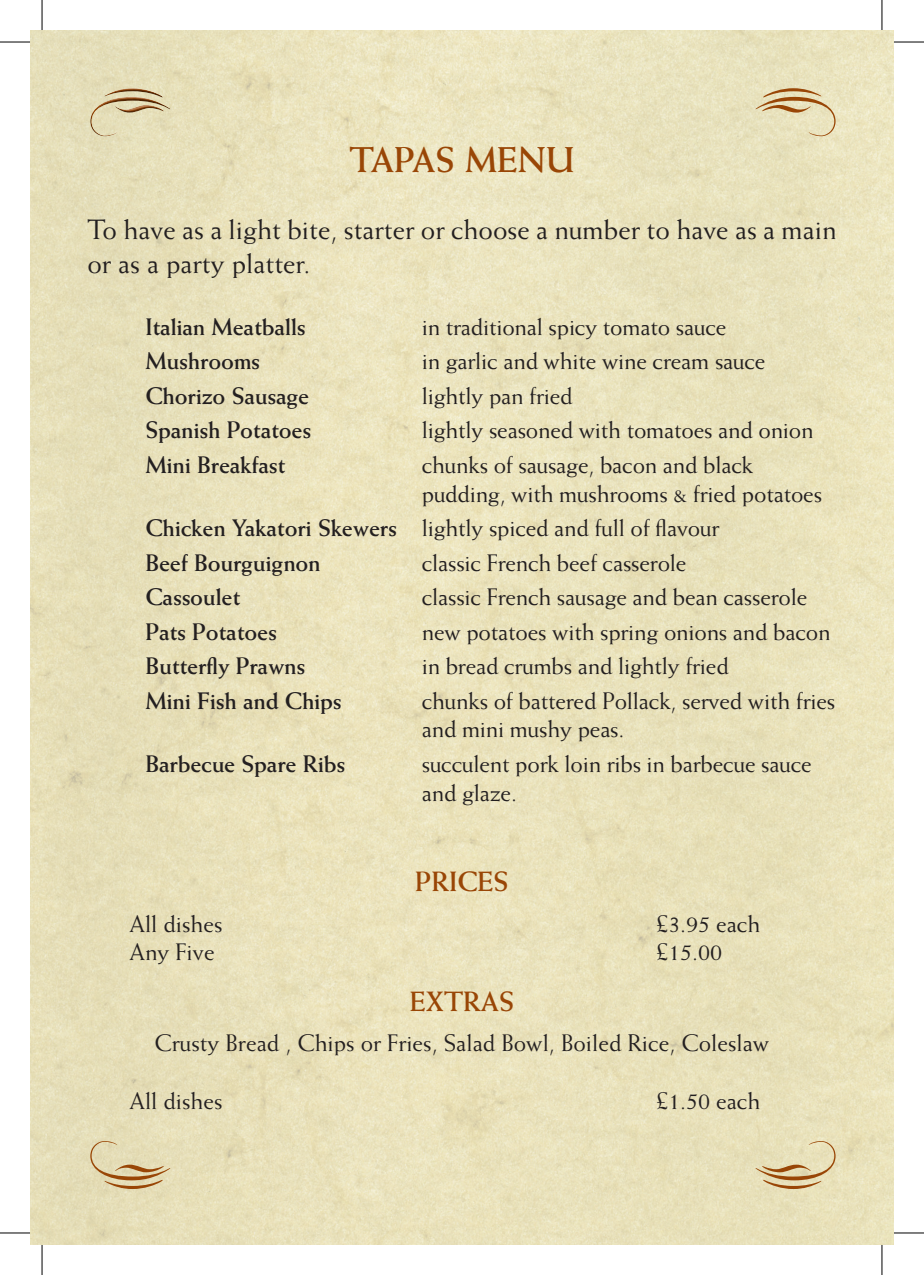
<style>
.page{position:relative;width:924px;height:1275px;background:#fff}
.page>*{position:absolute;margin:0;border:0;box-sizing:border-box;transform-origin:0 0}
.t1{font:700 36px "Weiss";color:#994606}
.t2{font:28px/33.6px "Weiss";color:#231f20}
.t3{font:700 28px "Weiss";color:#994606}
.t4{font:24px/28.8px "Weiss";letter-spacing:-.01em;color:#231f20}
.t5{font:700 24px/34.4px "Weiss";letter-spacing:-.01em;color:#231f20}
.s1{font-weight:400}
</style>
<div class="page">
<img style="left:31px;top:31px;width:861px;height:1213px">
<div style="left:75px;top:72px;width:99px;height:68px;background:#e5deb8"></div>
<div style="left:75px;top:86px;width:99px;height:66px;background:#e5dfba"></div>
<hr style="left:0;top:42px;width:30px;height:1px;background:#000">
<hr style="left:893px;top:42px;width:30px;height:1px;background:#000">
<hr style="left:0;top:1232px;width:30px;height:1px;background:#000">
<hr style="left:893px;top:1232px;width:30px;height:1px;background:#000">
<hr style="left:42px;top:0;width:1px;height:30px;background:#000">
<hr style="left:42px;top:1245px;width:1px;height:30px;background:#000">
<hr style="left:881px;top:0;width:1px;height:30px;background:#000">
<hr style="left:881px;top:1245px;width:1px;height:30px;background:#000">
<svg style="left:90px;top:88px;width:80px;height:48px"></svg>
<svg style="left:755px;top:88px;width:80px;height:48px;background:#e9e3bf"></svg>
<div style="left:90px;top:1141px;width:80px;height:48px;background:#e4ddb6"></div>
<svg style="left:755px;top:1141px;width:80px;height:48px;background:#e7e0b9"></svg>
<h1 class="t1" style="left:349px;top:138px;width:226px">TAPAS MENU</h1>
<p class="t2" style="left:87px;top:212px;width:750px">To have as a light bite, starter or choose a number to have as a main or as a party platter.</p>
<p class="t5" style="left:145px;top:309px;width:162px">Italian Meatballs</p>
<p class="t4" style="left:421px;top:312px;width:306px">in traditional spicy tomato sauce</p>
<p class="t5" style="left:145px;top:343px;width:116px">Mushrooms</p>
<p class="t4" style="left:421px;top:346px;width:345px">in garlic and white wine cream sauce</p>
<p class="t5" style="left:145px;top:378px;width:165px">Chorizo Sausage</p>
<p class="t4" style="left:421px;top:381px;width:152px">lightly pan fried</p>
<p class="t5" style="left:145px;top:412px;width:167px">Spanish Potatoes</p>
<p class="t4" style="left:421px;top:415px;width:393px">lightly seasoned with tomatoes and onion</p>
<p class="t5" style="left:145px;top:447px;width:141px">Mini Breakfast</p>
<p class="t4" style="left:421px;top:450px;width:402px">chunks of sausage, bacon and black pudding, with mushrooms &amp; fried potatoes</p>
<p class="t5" style="left:145px;top:510px;width:575px">Chicken Yakatori Skewers <span class="s1">lightly spiced and full of flavour<br></span>Beef Bourguignon</p>
<p class="t4" style="left:421px;top:548px;width:266px">classic French beef casserole</p>
<p class="t5" style="left:145px;top:579px;width:96px">Cassoulet</p>
<p class="t4" style="left:421px;top:582px;width:387px">classic French sausage and bean casserole</p>
<p class="t5" style="left:145px;top:614px;width:133px">Pats Potatoes</p>
<p class="t4" style="left:421px;top:616px;width:410px">new potatoes with spring onions and bacon</p>
<p class="t5" style="left:145px;top:648px;width:161px">Butterfly Prawns</p>
<p class="t4" style="left:421px;top:651px;width:308px">in bread crumbs and lightly fried</p>
<p class="t5" style="left:145px;top:682px;width:198px">Mini Fish and Chips</p>
<p class="t4" style="left:421px;top:685px;width:415px">chunks of battered Pollack, served with fries and mini mushy peas.</p>
<p class="t5" style="left:145px;top:746px;width:201px">Barbecue Spare Ribs</p>
<p class="t4" style="left:421px;top:749px;width:391px">succulent pork loin ribs in barbecue sauce and glaze.</p>
<p class="t3" style="left:415px;top:865px;width:95px">PRICES</p>
<p class="t4" style="left:129px;top:908px;width:95px">All dishes</p>
<p class="t4" style="left:655px;top:908px;width:106px">£3.95 each</p>
<p class="t4" style="left:129px;top:937px;width:87px">Any Five</p>
<p class="t4" style="left:655px;top:937px;width:67px">£15.00</p>
<p class="t3" style="left:409px;top:985px;width:106px">EXTRAS</p>
<p class="t4" style="left:154px;top:1028px;width:616px">Crusty Bread , Chips or Fries, Salad Bowl, Boiled Rice, Coleslaw</p>
<p class="t4" style="left:129px;top:1086px;width:95px">All dishes</p>
<p class="t4" style="left:655px;top:1086px;width:106px">£1.50 each</p>
</div>
